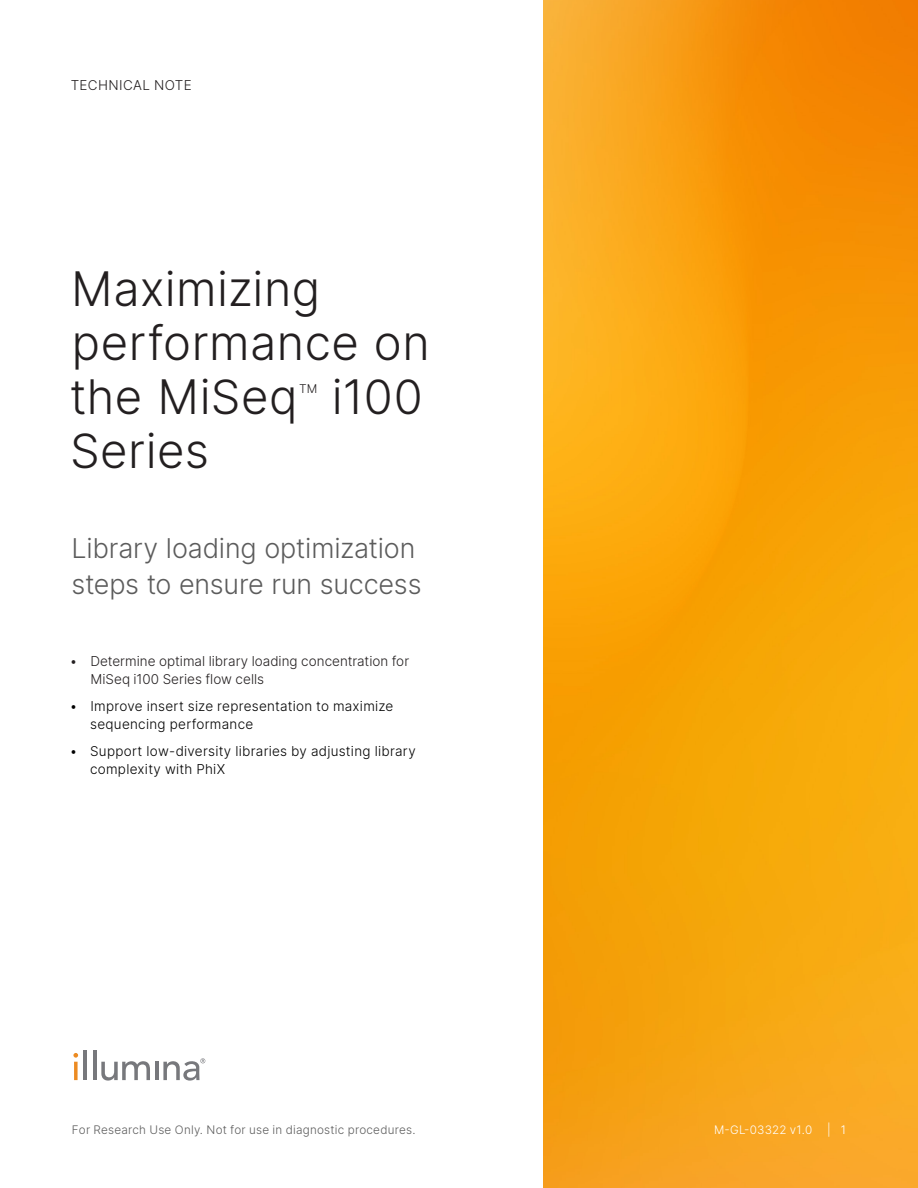
<style>
.page{position:relative;width:918px;height:1188px;background:#fff}
.page>*{position:absolute;margin:0;border:0;box-sizing:border-box;transform-origin:0 0}
.Title{font:300 47.25px/54px "Inter";letter-spacing:.01em;color:#231f20}
.Subtitle{font:300 27px/36px "Inter";letter-spacing:-.005em;color:#5c5c5c}
.t1{font:300 13.5px/18px "Inter";letter-spacing:.02em;color:#000}
.zz_Document_Type___Segment{font:300 13.5px/18px "Inter";color:#231f20}
.zz_Document_Type___Segment-2{font:300 13.5px "Inter";letter-spacing:.03em;color:#231f20}
.Title-2{font:300 12px "Inter";color:#231f20}
.zz_For_Research_Only{font:300 11.7px "Inter";letter-spacing:.02em;color:#5c5c5c}
.zz_Pub_Number{font:300 11.7px "Inter";letter-spacing:.015em;color:#fff}
</style>
<div class="page">
<img style="left:543px;top:0;width:375px;height:1188px">
<svg style="left:74px;top:1062px;width:4px;height:18px"></svg>
<hr style="left:83px;top:1051px;width:4px;height:29px;background:#77787c">
<hr style="left:93px;top:1051px;width:3px;height:29px;background:#77787c">
<svg style="left:101px;top:1061px;width:49px;height:20px"></svg>
<hr style="left:155px;top:1062px;width:3px;height:18px;background:#77787c">
<svg style="left:73px;top:1053px;width:5px;height:5px"></svg>
<svg style="left:163px;top:1058px;width:42px;height:23px"></svg>
<p class="zz_Document_Type___Segment-2" style="left:71px;top:76px;width:122px">TECHNICAL NOTE</p>
<p class="Title" style="left:70px;top:261px;width:362px">Maximizing performance on the MiSeq</p>
<p class="Title-2" style="left:299px;top:380px;width:20px">TM</p>
<p class="Title" style="left:332px;top:369px;width:92px">i100</p>
<p class="Title" style="left:70px;top:423px;width:141px">Series</p>
<p class="Subtitle" style="left:72px;top:530px;width:351px">Library loading optimization steps to ensure run success</p>
<p class="zz_Document_Type___Segment" style="left:91px;top:652px;width:320px;text-indent:-21px">• Determine optimal library loading concentration for<br>MiSeq i100 Series flow cells</p>
<p class="t1" style="left:90px;top:697px;width:305px;text-indent:-21px">• Improve insert size representation to maximize sequencing performance</p>
<p class="t1" style="left:90px;top:742px;width:327px;text-indent:-20px">• Support low-diversity libraries by adjusting library complexity with PhiX</p>
<p class="zz_For_Research_Only" style="left:72px;top:1121px;width:345px">For Research Use Only. Not for use in diagnostic procedures.</p>
<p class="zz_Pub_Number" style="left:714px;top:1121px;width:100px">M-GL-03322 v1.0</p>
<p class="zz_Pub_Number" style="left:827px;top:1121px;width:20px">| 1</p>
</div>
